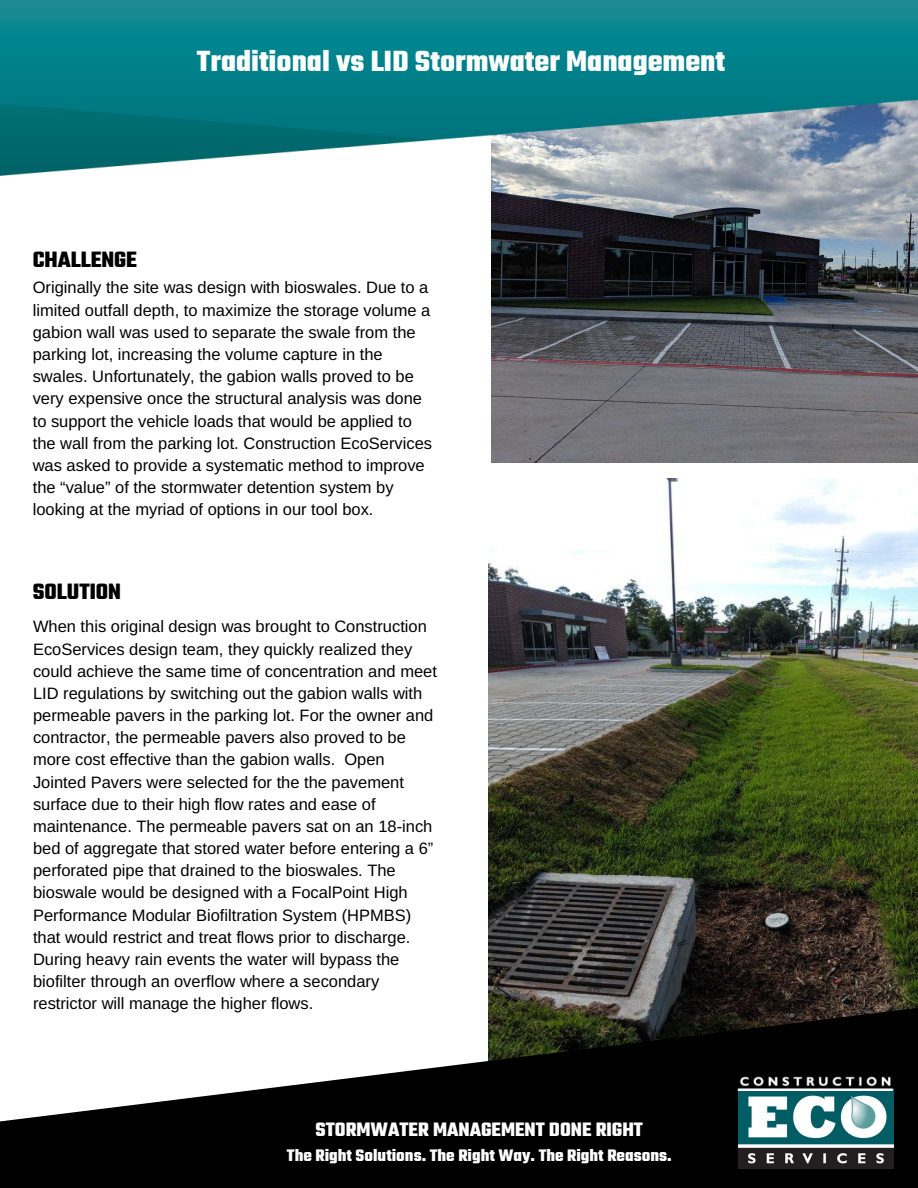
<style>
.page{position:relative;width:918px;height:1188px;background:#fff}
.page>*{position:absolute;margin:0;border:0;box-sizing:border-box;transform-origin:0 0}
.t1{font:700 31.5px "Teko";color:#fff}
.t2{font:700 24px "Teko";color:#000}
.t3{font:700 21px "Teko";color:#fff}
.t4{font:700 18px "Teko";color:#fff}
.t5{font:16.5px/22.2px "Arimo";color:#000}
</style>
<div class="page">
<img style="left:489px;top:478px;width:429px;height:498px">
<img style="left:492px;top:185px;width:426px;height:278px">
<img style="left:0;top:0;width:918px;height:185px">
<svg style="left:0;top:976px;width:918px;height:212px;fill:#000"></svg>
<img style="left:739px;top:1090px;width:154px;height:78px">
<img style="left:731px;top:1070px;width:170px;height:20px">
<h1 class="t1" style="left:197px;top:41px;width:530px">Traditional vs LID Stormwater Management</h1>
<h2 class="t2" style="left:33px;top:244px;width:106px">CHALLENGE</h2>
<p class="t5" style="left:33px;top:277px;width:401px">Originally the site was design with bioswales. Due to a limited outfall depth, to maximize the storage volume a gabion wall was used to separate the swale from the parking lot, increasing the volume capture in the swales. Unfortunately, the gabion walls proved to be very expensive once the structural analysis was done to support the vehicle loads that would be applied to the wall from the parking lot. Construction EcoServices was asked to provide a systematic method to improve the “value” of the stormwater detention system by looking at the myriad of options in our tool box.</p>
<h2 class="t2" style="left:33px;top:576px;width:90px">SOLUTION</h2>
<p class="t5" style="left:33px;top:616px;width:405px">When this original design was brought to Construction EcoServices design team, they quickly realized they could achieve the same time of concentration and meet LID regulations by switching out the gabion walls with permeable pavers in the parking lot. For the owner and contractor, the permeable pavers also proved to be more cost effective than the gabion walls. Open Jointed Pavers were selected for the the pavement surface due to their high flow rates and ease of maintenance. The permeable pavers sat on an 18-inch bed of aggregate that stored water before entering a 6” perforated pipe that drained to the bioswales. The bioswale would be designed with a FocalPoint High Performance Modular Biofiltration System (HPMBS) that would restrict and treat flows prior to discharge.<br>During heavy rain events the water will bypass the biofilter through an overflow where a secondary restrictor will manage the higher flows.</p>
<p class="t3" style="left:316px;top:1115px;width:329px">STORMWATER MANAGEMENT DONE RIGHT</p>
<p class="t4" style="left:287px;top:1143px;width:386px">The Right Solutions. The Right Way. The Right Reasons.</p>
</div>
